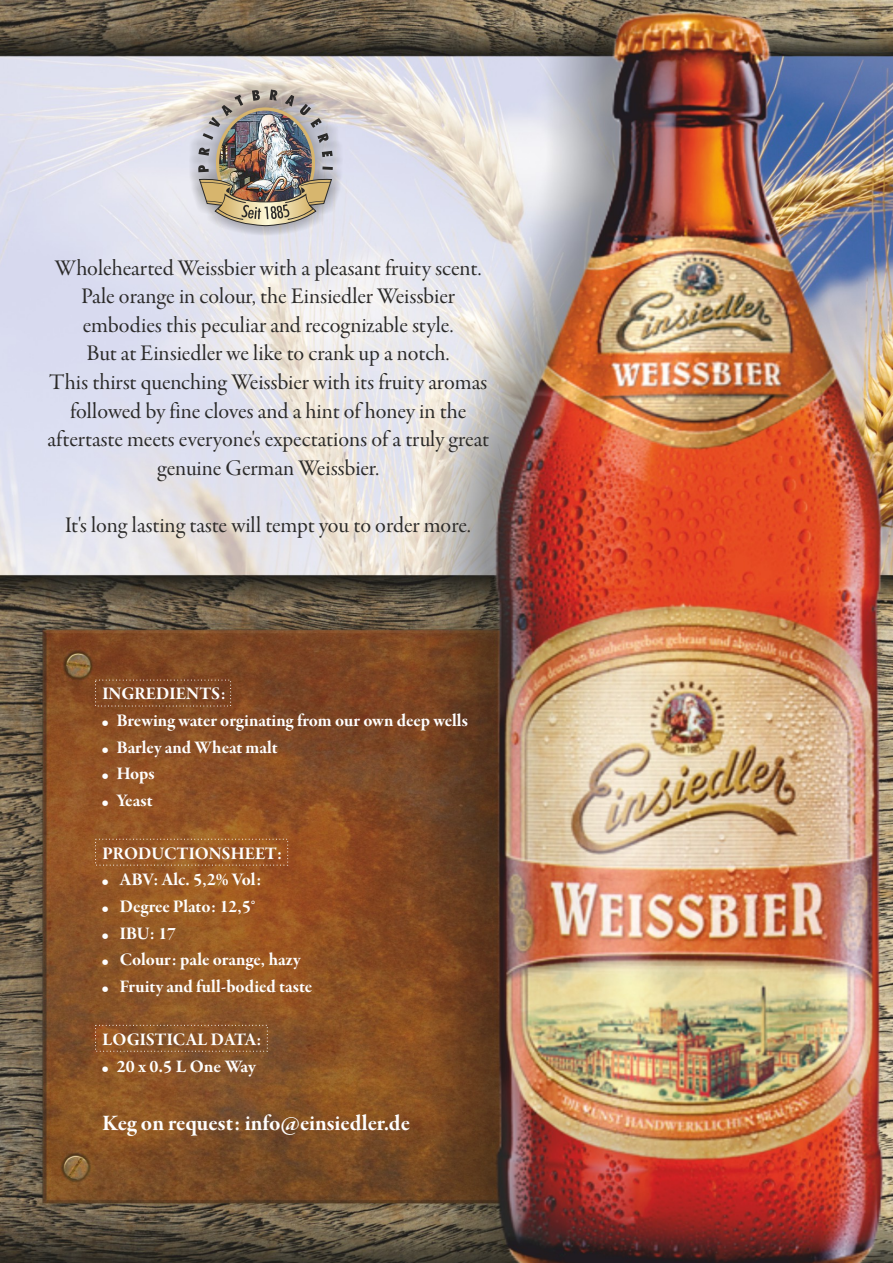
<style>
.page{position:relative;width:893px;height:1263px;background:#fff}
.page>*{position:absolute;margin:0;border:0;box-sizing:border-box;transform-origin:0 0}
.t1{font:22.5px/28.5px "Garamond Premr Pro Subh";color:#2b2a29;text-align:center}
.t2{font:22.5px "Garamond Premr Pro Bd Subh";color:#fefefe}
.t3{font:18px/26.5px "Garamond Premr Pro Bd Subh";color:#fefefe}
.t4{font:700 18px "Garamond Premr Pro";letter-spacing:-.005em;color:#fefefe}
</style>
<div class="page">
<img style="left:0;top:0;width:893px;height:1263px">
<div style="left:188px;top:79px;width:155px;height:157px;background:#2b2a29;opacity:.49"></div>
<img style="left:218px;top:109px;width:95px;height:108px;border-radius:50%">
<img style="left:198px;top:90px;width:135px;height:82px">
<img style="left:199px;top:179px;width:133px;height:47px">
<svg style="left:102px;top:720px;width:6px;height:6px"></svg>
<svg style="left:102px;top:747px;width:6px;height:5px"></svg>
<svg style="left:102px;top:773px;width:6px;height:6px"></svg>
<svg style="left:102px;top:800px;width:6px;height:6px"></svg>
<svg style="left:102px;top:880px;width:6px;height:5px"></svg>
<svg style="left:102px;top:906px;width:6px;height:6px"></svg>
<svg style="left:102px;top:933px;width:6px;height:5px"></svg>
<svg style="left:102px;top:959px;width:6px;height:6px"></svg>
<svg style="left:102px;top:986px;width:6px;height:6px"></svg>
<svg style="left:102px;top:1066px;width:6px;height:6px"></svg>
<p class="t1" style="left:47px;top:255px;width:443px">Wholehearted Weissbier with a pleasant fruity scent.<br>Pale orange in colour, the Einsiedler Weissbier embodies this peculiar and recognizable style.<br>But at Einsiedler we like to crank up a notch.<br>This thirst quenching Weissbier with its fruity aromas followed by fine cloves and a hint of honey in the aftertaste meets everyone's expectations of a truly great genuine German Weissbier.</p>
<p class="t1" style="left:65px;top:512px;width:407px">It's long lasting taste will tempt you to order more.</p>
<p class="t3" style="left:117px;top:682px;width:353px;text-indent:-14px">INGREDIENTS:<br>Brewing water orginating from our own deep wells<br>Barley and Wheat malt<br>Hops<br>Yeast</p>
<p class="t3" style="left:120px;top:841px;width:194px;text-indent:-18px">PRODUCTIONSHEET:<br>ABV: Alc. 5,2% Vol:<br>Degree Plato: 12,5°<br>IBU: 17<br>Colour: pale orange, hazy<br>Fruity and full-bodied taste</p>
<p class="t3" style="left:102px;top:1027px;width:161px">LOGISTICAL DATA:</p>
<p class="t4" style="left:117px;top:1059px;width:141px">20 x 0.5 L One Way</p>
<p class="t2" style="left:102px;top:1114px;width:309px">Keg on request: info@einsiedler.de</p>
</div>
